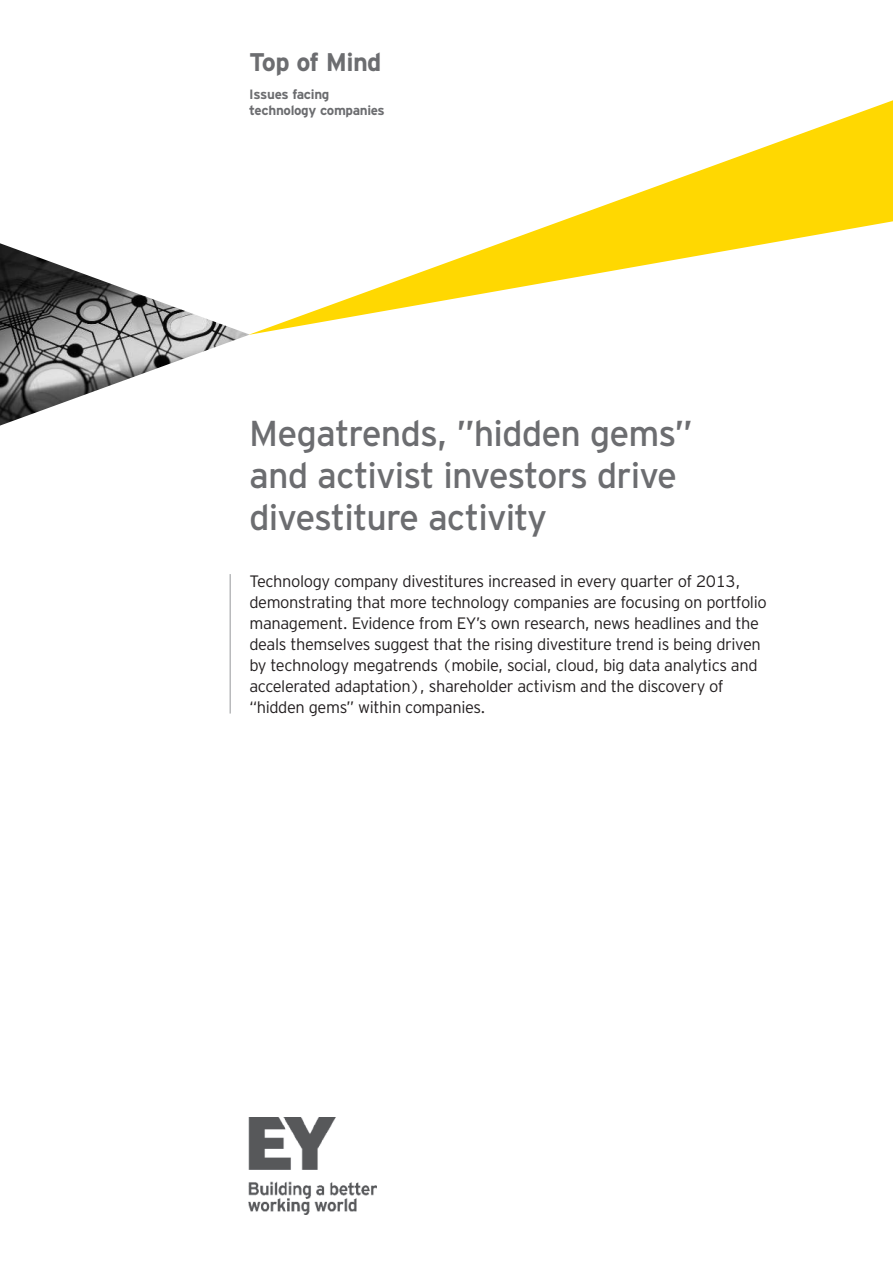
<style>
.page{position:relative;width:893px;height:1263px;background:#fff}
.page>*{position:absolute;margin:0;border:0;box-sizing:border-box;transform-origin:0 0}
.t1{font:36px/42px "EY Interstate";letter-spacing:-.025em;color:#6c6d70}
.t2{font:700 25.5px "EY Interstate";letter-spacing:-.025em;color:#6c6d70}
.t3{font:300 16.5px/21px "EY Interstate";letter-spacing:-.025em;color:#231f20}
.t4{font:700 13.5px/15.8px "EY Interstate";letter-spacing:-.025em;color:#6c6d70}
</style>
<div class="page">
<hr style="left:230px;top:574px;width:1px;height:139px;background:#95979a">
<img style="left:248px;top:1117px;width:129px;height:98px">
<svg style="left:250px;top:100px;width:643px;height:235px"></svg>
<img style="left:0;top:243px;width:250px;height:183px">
<h2 class="t2" style="left:249px;top:53px;width:134px">Top of Mind</h2>
<p class="t4" style="left:249px;top:88px;width:137px">Issues facing technology companies</p>
<h1 class="t1" style="left:249px;top:415px;width:445px">Megatrends, ”hidden gems” and activist investors drive divestiture activity</h1>
<p class="t3" style="left:249px;top:573px;width:519px">Technology company divestitures increased in every quarter of 2013, demonstrating that more technology companies are focusing on portfolio management. Evidence from EY’s own research, news headlines and the deals themselves suggest that the rising divestiture trend is being driven by technology megatrends (mobile, social, cloud, big data analytics and accelerated adaptation), shareholder activism and the discovery of “hidden gems” within companies.</p>
</div>
